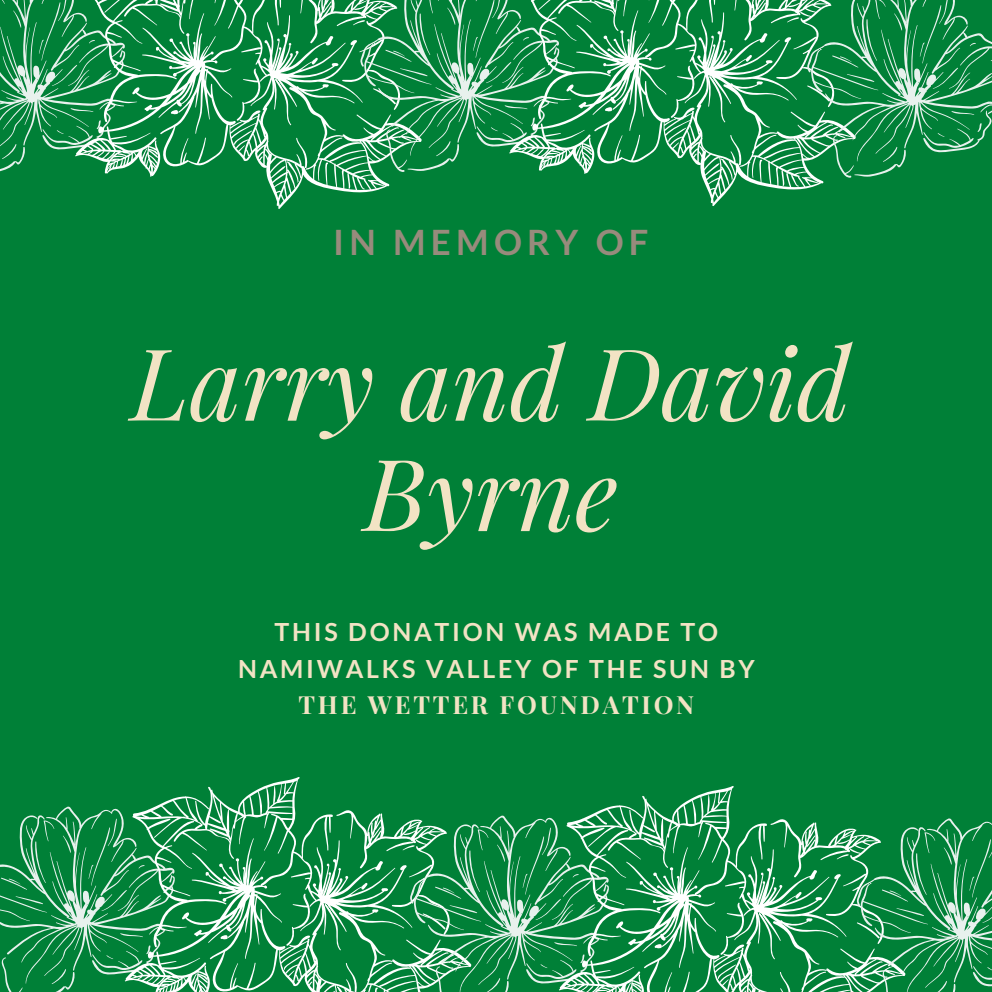
<style>
.page{position:relative;width:992px;height:992px;background:#008037}
.page>*{position:absolute;margin:0;border:0;box-sizing:border-box;transform-origin:0 0}
.t1{font:italic 99.75px/110.5px "Playfair Display";color:#f2e3c4;text-align:center}
.t2{font:700 35px "Lato";letter-spacing:.15em;color:#988b7c}
.t3{font:700 25px/37.5px "Lato";letter-spacing:.11em;color:#f2e3c4;text-align:center}
.t4{font:700 25px "Playfair Display";letter-spacing:.11em;color:#f2e3c4}
</style>
<div class="page">
<svg style="left:0;top:807px;width:125px;height:185px"></svg>
<svg style="left:125px;top:777px;width:285px;height:215px"></svg>
<svg style="left:410px;top:816px;width:149px;height:176px"></svg>
<svg style="left:559px;top:786px;width:298px;height:206px"></svg>
<svg style="left:0;top:0;width:75px;height:172px"></svg>
<svg style="left:75px;top:0;width:315px;height:209px"></svg>
<svg style="left:360px;top:0;width:149px;height:172px"></svg>
<svg style="left:509px;top:0;width:315px;height:206px"></svg>
<svg style="left:807px;top:0;width:185px;height:178px"></svg>
<svg style="left:857px;top:818px;width:135px;height:174px"></svg>
<p class="t2" style="left:333px;top:220px;width:317px">IN MEMORY OF</p>
<p class="t1" style="left:131px;top:324px;width:721px">Larry and David<br>Byrne</p>
<p class="t3" style="left:238px;top:612px;width:518px">THIS DONATION WAS MADE TO<br>NAMIWALKS VALLEY OF THE SUN BY</p>
<p class="t4" style="left:298px;top:687px;width:397px">THE WETTER FOUNDATION</p>
</div>
